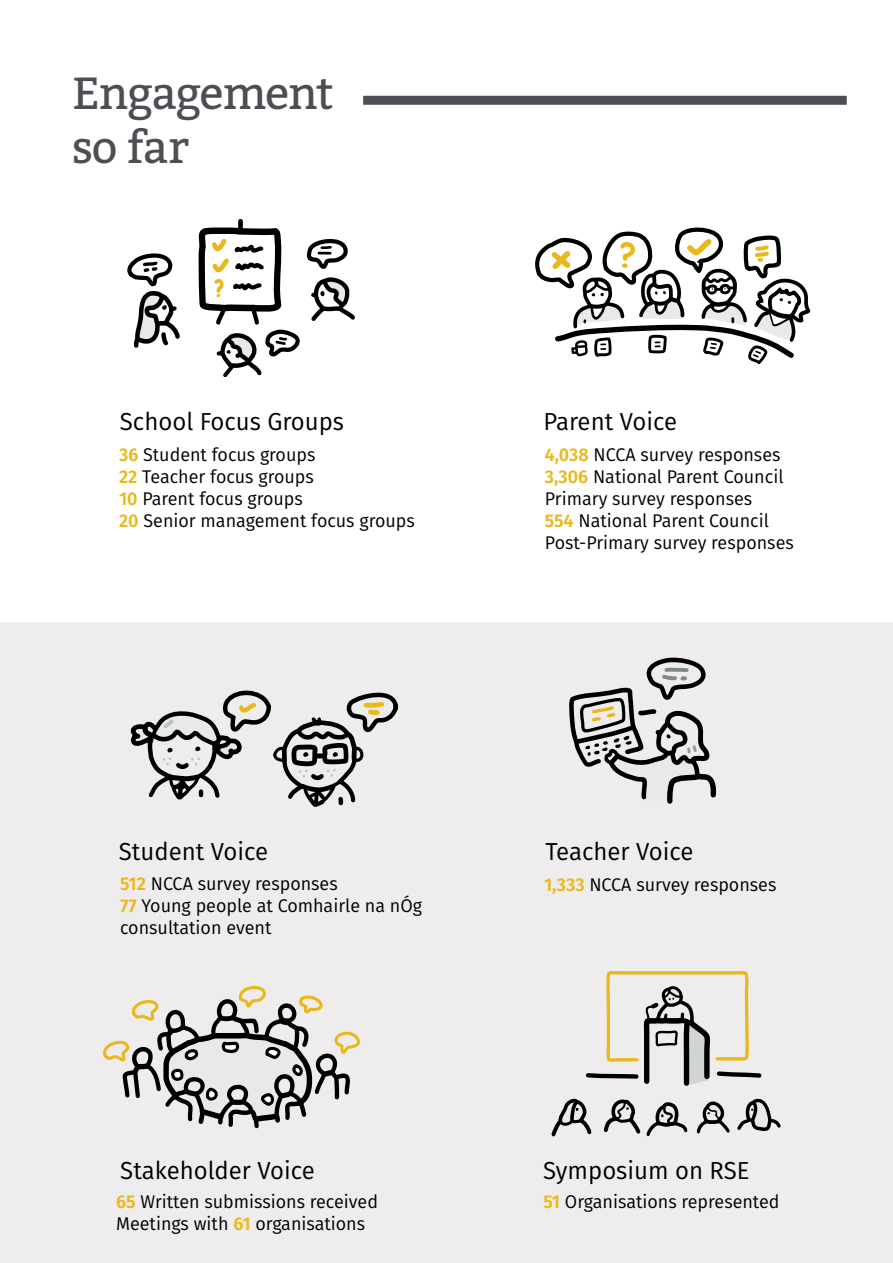
<style>
.page{position:relative;width:893px;height:1263px;background:#fff}
.page>*{position:absolute;margin:0;border:0;box-sizing:border-box;transform-origin:0 0}
.t1{font:45px/54px "Bitter";letter-spacing:-.035em;color:#4e4d53}
.t2{font:24.6px "Fira Sans";color:#000}
.t3{font:18.45px/22px "Fira Sans";color:#000}
.s1{font-weight:600;color:#ebb81c}
</style>
<div class="page">
<div style="left:0;top:622px;width:893px;height:641px;background:#eeecec"></div>
<div style="left:363px;top:96px;width:484px;height:9px;background:#4e4d53"></div>
<svg style="left:103px;top:985px;width:258px;height:144px"></svg>
<svg style="left:306px;top:238px;width:49px;height:83px"></svg>
<svg style="left:198px;top:219px;width:102px;height:159px"></svg>
<svg style="left:127px;top:253px;width:53px;height:95px"></svg>
<svg style="left:551px;top:971px;width:230px;height:166px"></svg>
<svg style="left:130px;top:690px;width:269px;height:117px"></svg>
<svg style="left:569px;top:657px;width:148px;height:147px"></svg>
<svg style="left:535px;top:227px;width:276px;height:137px"></svg>
<h1 class="t1" style="left:72px;top:65px;width:263px">Engagement so far</h1>
<h2 class="t2" style="left:120px;top:403px;width:226px">School Focus Groups</h2>
<h2 class="t2" style="left:544px;top:403px;width:135px">Parent Voice</h2>
<p class="t3" style="left:545px;top:443px;width:250px"><span class="s1">4,038</span> NCCA survey responses<br><span class="s1">3,306</span> National Parent Council<br>Primary survey responses<br><span class="s1">554</span> National Parent Council<br>Post-Primary survey responses</p>
<p class="t3" style="left:119px;top:443px;width:297px"><span class="s1">36</span> Student focus groups<br><span class="s1">22</span> Teacher focus groups<br><span class="s1">10</span> Parent focus groups<br><span class="s1">20</span> Senior management focus groups</p>
<h2 class="t2" style="left:119px;top:833px;width:151px">Student Voice</h2>
<p class="t3" style="left:120px;top:872px;width:303px"><span class="s1">512</span> NCCA survey responses<br><span class="s1">77</span> Young people at Comhairle na nÓg consultation event</p>
<h2 class="t2" style="left:120px;top:1152px;width:196px">Stakeholder Voice</h2>
<p class="t3" style="left:116px;top:1190px;width:263px"><span class="s1">65</span> Written submissions received<br>Meetings with <span class="s1">61</span> organisations</p>
<h2 class="t2" style="left:545px;top:833px;width:150px">Teacher Voice</h2>
<p class="t3" style="left:544px;top:873px;width:234px"><span class="s1">1,333</span> NCCA survey responses</p>
<h2 class="t2" style="left:543px;top:1152px;width:208px">Symposium on RSE</h2>
<p class="t3" style="left:543px;top:1190px;width:237px"><span class="s1">51</span> Organisations represented</p>
</div>
